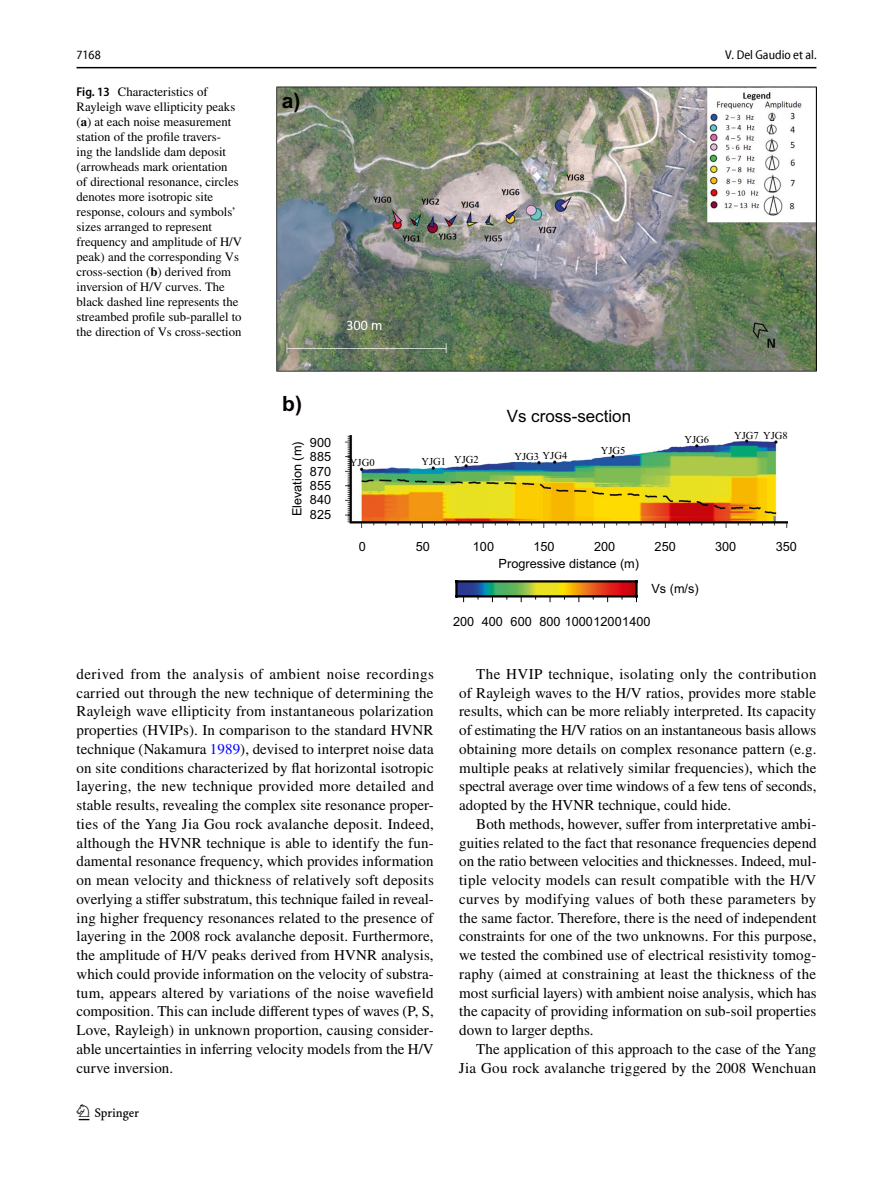
<style>
.page{position:relative;width:893px;height:1187px;background:#fff}
.page>*{position:absolute;margin:0;border:0;box-sizing:border-box;transform-origin:0 0}
.t1{font:22.5px "Springnew Regular 2";color:#000}
.t2{font:21px "Arial Bold MT5";color:#050200}
.t3{font:16.95px "Arial MT5";color:#000}
.t4{font:15px/18.8px "STIX";letter-spacing:.005em;color:#000;text-align:justify}
.t5{font:12.75px/15px "STIX";color:#000}
.t6{font:12.75px "Arial MT5";color:#000}
.t7{font:semi-condensed 12.75px "Myriad Pro Unic";color:#000}
.t8{font:10.65px "Times New Roman PSMT5";color:#000}
.s1{font-family:"Myriad Pro";font-weight:600;font-stretch:semi-condensed}
.s2{font-weight:700}
.s3{color:#00f}
</style>
<div class="page">
<hr style="left:77px;top:67px;width:739px;height:1px;background:#000">
<img style="left:276px;top:87px;width:540px;height:284px">
<img style="left:346px;top:435px;width:442px;height:92px">
<img style="left:458px;top:582px;width:177px;height:13px">
<hr style="left:456px;top:580px;width:180px;height:2px;background:#000">
<hr style="left:455px;top:581px;width:3px;height:15px;background:#000">
<hr style="left:635px;top:581px;width:3px;height:15px;background:#000">
<hr style="left:456px;top:595px;width:180px;height:2px;background:#000">
<p class="t7" style="left:77px;top:50px;width:26px">7168</p>
<p class="t7" style="left:725px;top:50px;width:93px">V. Del Gaudio et al.</p>
<p class="t5" style="left:77px;top:85px;width:167px"><span class="s1">Fig. 13</span> Characteristics of<br>Rayleigh wave ellipticity peaks (<span class="s2">a</span>) at each noise measurement station of the profile travers-<br>ing the landslide dam deposit (arrowheads mark orientation<br>of directional resonance, circles denotes more isotropic site response, colours and symbols’ sizes arranged to represent frequency and amplitude of H/V peak) and the corresponding Vs cross-section (<span class="s2">b</span>) derived from inversion of H/V curves. The black dashed line represents the streambed profile sub-parallel to the direction of Vs cross-section</p>
<h2 class="t2" style="left:282px;top:86px;width:20px">a)</h2>
<h2 class="t2" style="left:282px;top:389px;width:21px">b)</h2>
<p class="t6" style="left:310px;top:433px;width:23px">900</p>
<p class="t6" style="left:288px;top:516px;width:76px;rotate:-90deg">Elevation (m)</p>
<p class="t6" style="left:310px;top:448px;width:23px">885</p>
<p class="t6" style="left:310px;top:462px;width:23px">870</p>
<p class="t6" style="left:310px;top:476px;width:23px">855</p>
<p class="t6" style="left:310px;top:491px;width:23px">840</p>
<p class="t6" style="left:310px;top:505px;width:23px">825</p>
<p class="t3" style="left:507px;top:404px;width:126px">Vs cross-section</p>
<p class="t8" style="left:350px;top:455px;width:26px">YJG0</p>
<p class="t8" style="left:421px;top:453px;width:59px">YJG1 YJG2</p>
<p class="t8" style="left:514px;top:448px;width:54px">YJG3 YJG4</p>
<p class="t8" style="left:601px;top:443px;width:26px">YJG5</p>
<p class="t8" style="left:684px;top:432px;width:26px">YJG6</p>
<p class="t8" style="left:734px;top:428px;width:55px">YJG7 YJG8</p>
<p class="t6" style="left:359px;top:537px;width:9px">0</p>
<p class="t6" style="left:416px;top:537px;width:16px">50</p>
<p class="t6" style="left:473px;top:537px;width:23px">100</p>
<p class="t6" style="left:533px;top:537px;width:23px">150</p>
<p class="t6" style="left:594px;top:537px;width:23px">200</p>
<p class="t6" style="left:655px;top:537px;width:23px">250</p>
<p class="t6" style="left:715px;top:537px;width:23px">300</p>
<p class="t6" style="left:776px;top:537px;width:23px">350</p>
<p class="t6" style="left:499px;top:555px;width:142px">Progressive distance (m)</p>
<p class="t6" style="left:651px;top:580px;width:49px">Vs (m/s)</p>
<p class="t6" style="left:453px;top:612px;width:199px">200 400 600 800 100012001400</p>
<p class="t4" style="left:77px;top:665px;width:359px">derived from the analysis of ambient noise recordings carried out through the new technique of determining the Rayleigh wave ellipticity from instantaneous polarization properties (HVIPs). In comparison to the standard HVNR technique (Nakamura <span class="s3">1989</span>), devised to interpret noise data on site conditions characterized by flat horizontal isotropic layering, the new technique provided more detailed and stable results, revealing the complex site resonance proper&shy;ties of the Yang Jia Gou rock avalanche deposit. Indeed, although the HVNR technique is able to identify the fun&shy;damental resonance frequency, which provides information on mean velocity and thickness of relatively soft deposits overlying a stiffer substratum, this technique failed in reveal&shy;ing higher frequency resonances related to the presence of layering in the 2008 rock avalanche deposit. Furthermore, the amplitude of H/V peaks derived from HVNR analysis, which could provide information on the velocity of substra&shy;tum, appears altered by variations of the noise wavefield composition. This can include different types of waves (P, S, Love, Rayleigh) in unknown proportion, causing consider&shy;able uncertainties in inferring velocity models from the H/V curve inversion.</p>
<p class="t4" style="left:459px;top:665px;width:359px;text-indent:17px">The HVIP technique, isolating only the contribution of Rayleigh waves to the H/V ratios, provides more stable results, which can be more reliably interpreted. Its capacity of estimating the H/V ratios on an instantaneous basis allows obtaining more details on complex resonance pattern (e.g. multiple peaks at relatively similar frequencies), which the spectral average over time windows of a few tens of seconds, adopted by the HVNR technique, could hide.</p>
<p class="t4" style="left:459px;top:815px;width:359px;text-indent:17px">Both methods, however, suffer from interpretative ambi&shy;guities related to the fact that resonance frequencies depend on the ratio between velocities and thicknesses. Indeed, mul&shy;tiple velocity models can result compatible with the H/V curves by modifying values of both these parameters by the same factor. Therefore, there is the need of independent constraints for one of the two unknowns. For this purpose, we tested the combined use of electrical resistivity tomog&shy;raphy (aimed at constraining at least the thickness of the most surficial layers) with ambient noise analysis, which has the capacity of providing information on sub-soil properties down to larger depths.</p>
<p class="t4" style="left:459px;top:1040px;width:359px;text-align:right">The application of this approach to the case of the Yang<br>Jia Gou rock avalanche triggered by the 2008 Wenchuan</p>
<h1 class="t1" style="left:79px;top:1104px;width:62px">1 3</h1>
</div>
